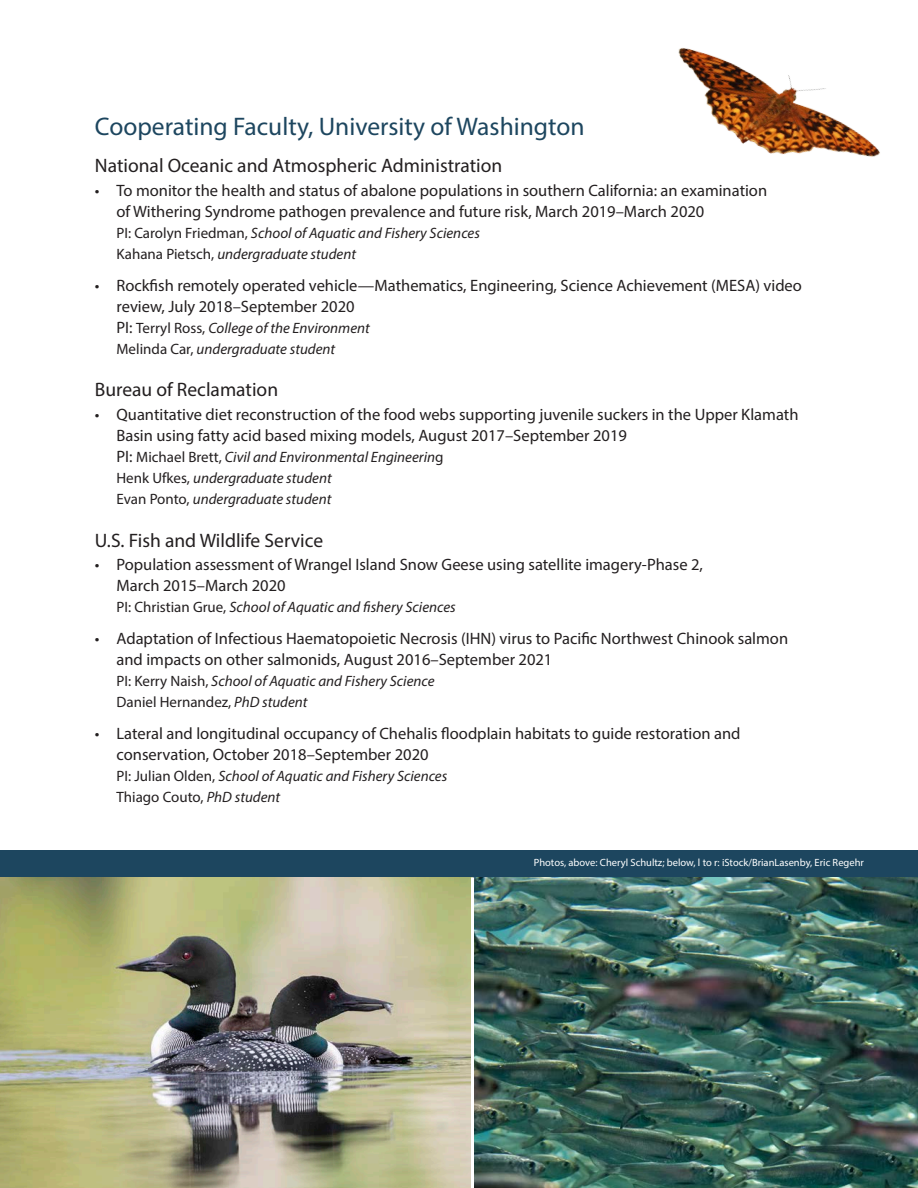
<style>
.page{position:relative;width:918px;height:1188px;background:#fff}
.page>*{position:absolute;margin:0;border:0;box-sizing:border-box;transform-origin:0 0}
.subheads{font:25.5px "Myriad Pro";color:#1d465f}
.subheads-2{font:19.5px "Myriad Pro";color:#231f20}
.subheads-3{font:16.5px/21px "Myriad Pro";color:#231f20}
.subsubhead{font:16.5px/21px "Myriad Pro";color:#231f20}
.text{font:16.5px/21px "Myriad Pro";color:#231f20}
.text-2{font:italic 15px/21px "Myriad Pro";color:#231f20}
.text-3{font:15px "Myriad Pro";color:#231f20}
.subsubhead-2{font:italic 15px "Myriad Pro";color:#231f20}
.t1{font:10.5px "Myriad Pro";color:#fff}
.s1{font-style:normal}
.s2{font-style:normal;font-size:16.5px}
.s3{font-style:italic}
</style>
<div class="page">
<img style="left:474px;top:878px;width:444px;height:310px">
<img style="left:0;top:878px;width:471px;height:310px">
<div style="left:0;top:850px;width:918px;height:28px;background:#1d465f"></div>
<img style="left:678px;top:48px;width:202px;height:109px">
<p class="subheads" style="left:95px;top:111px;width:491px">Cooperating Faculty, University of Washington</p>
<p class="subheads-2" style="left:95px;top:154px;width:409px">National Oceanic and Atmospheric Administration</p>
<p class="subheads-3" style="left:117px;top:180px;width:652px;text-indent:-22px">• To monitor the health and status of abalone populations in southern California: an examination of Withering Syndrome pathogen prevalence and future risk, March 2019–March 2020</p>
<p class="text-2" style="left:117px;top:222px;width:365px"><span class="s1">PI: Carolyn Friedman,</span> School of Aquatic and Fishery Sciences<br><span class="s1">Kahana Pietsch,</span> undergraduate student</p>
<p class="subheads-3" style="left:117px;top:274px;width:687px;text-indent:-22px">• Rockfish remotely operated vehicle—Mathematics, Engineering, Science Achievement (MESA) video review, July 2018–September 2020</p>
<p class="text-2" style="left:117px;top:317px;width:255px"><span class="s2">PI:</span> <span class="s1">Terryl Ross,</span> College of the Environment</p>
<p class="text-2" style="left:117px;top:338px;width:220px"><span class="s1">Melinda Car,</span> undergraduate student</p>
<p class="subheads-2" style="left:95px;top:378px;width:185px">Bureau of Reclamation</p>
<p class="text" style="left:117px;top:404px;width:683px;text-indent:-22px">• Quantitative diet reconstruction of the food webs supporting juvenile suckers in the Upper Klamath<br>Basin using fatty acid based mixing models, August 2017–September 2019</p>
<p class="text-2" style="left:117px;top:446px;width:329px"><span class="s2">PI:</span> <span class="s1">Michael Brett,</span> Civil and Environmental Engineerin<span class="s1">g</span></p>
<p class="text-2" style="left:117px;top:467px;width:217px"><span class="s1">Henk Ufkes,</span> undergraduate student</p>
<p class="text-2" style="left:117px;top:488px;width:216px"><span class="s1">Evan Ponto,</span> undergraduate student</p>
<p class="subheads-2" style="left:95px;top:528px;width:230px">U.S. Fish and Wildlife Service</p>
<p class="subsubhead" style="left:117px;top:554px;width:588px;text-indent:-22px">• Population assessment of Wrangel Island Snow Geese using satellite imagery-Phase 2,<br>March 2015–March 2020</p>
<p class="text-2" style="left:117px;top:597px;width:341px"><span class="s1">PI: Christian Grue,</span> School of Aquatic and fishery Sciences</p>
<p class="subheads-3" style="left:117px;top:628px;width:673px;text-indent:-22px">• Adaptation of Infectious Haematopoietic Necrosis (IHN) virus to Pacific Northwest Chinook salmon and impacts on other salmonids, August 2016–September 2021</p>
<p class="text-2" style="left:117px;top:670px;width:320px"><span class="s1">PI: Kerry Naish,</span> School of Aquatic and Fishery Science</p>
<p class="text-3" style="left:117px;top:693px;width:193px">Daniel Hernandez, <span class="s3">PhD student</span></p>
<p class="subsubhead" style="left:117px;top:723px;width:626px;text-indent:-22px">• Lateral and longitudinal occupancy of Chehalis floodplain habitats to guide restoration and conservation, October 2018–September 2020</p>
<p class="subsubhead-2" style="left:117px;top:767px;width:332px"><span class="s1">PI: Julian Olden,</span> School of Aquatic and Fishery Sciences</p>
<p class="text-3" style="left:117px;top:788px;width:165px">Thiago Couto, <span class="s3">PhD student</span></p>
<p class="t1" style="left:534px;top:856px;width:332px">Photos, above: Cheryl Schultz; below, l to r: iStock/BrianLasenby, Eric Regehr</p>
</div>
